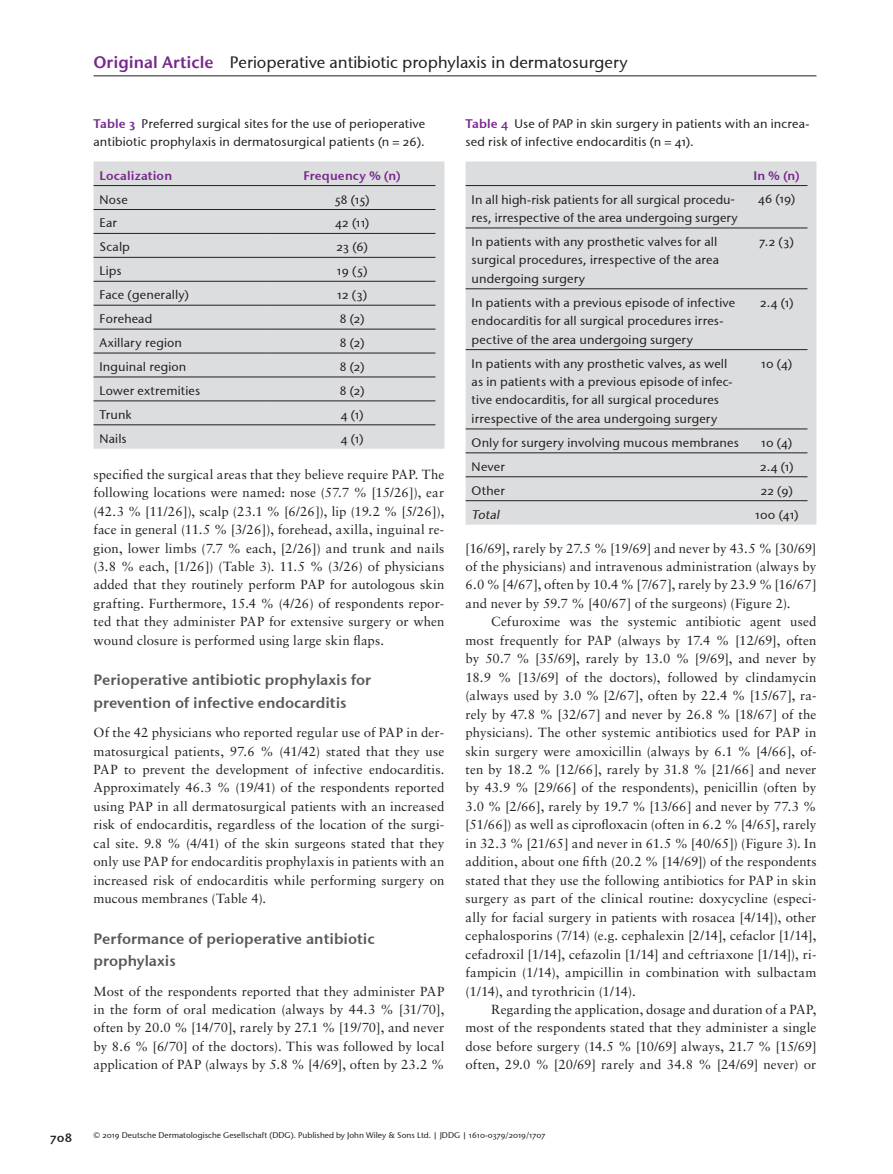
<style>
.page{position:relative;width:893px;height:1174px;background:#fff}
.page>*{position:absolute;margin:0;border:0;box-sizing:border-box;transform-origin:0 0}
.t1{font:16.5px "Stone Sans OSITCTT Medium";color:#231f20}
.t2{font:15px/22.5px "Stone Sans Sem OSITCTT Semi";color:#57585a}
.t3{font:13.2px/18.5px "Sabon";letter-spacing:.005em;color:#231f20;text-align:justify}
.t4{font:12.45px/18.5px "Stone Sans OSITCTT Medium";letter-spacing:.015em;color:#231f20}
.t5{font:12.45px "Stone Sans Sem OSITCTT Semi";letter-spacing:.015em;color:#77278d}
.t6{font:italic 12.45px "Stone Sans OSITCTT Medium";color:#231f20}
.t7{font:12.45px "Stone Sans Sem OSITCTT Semi";color:#231f20}
.t8{font:8.25px "Stone Sans OSITCTT Medium";color:#231f20}
.s1{font-family:"Stone Sans ITC Semi";color:#77278d}
.s2{font-family:"Stone Sans Sem OSITCTT Semi";color:#77278d}
</style>
<div class="page">
<hr style="left:94px;top:76px;width:722px;height:1px;background:#231f20">
<div style="left:94px;top:161px;width:350px;height:288px;background:#dcdddf"></div>
<hr style="left:94px;top:185px;width:175px;height:1px;background:#231f20">
<hr style="left:269px;top:185px;width:166px;height:1px;background:#231f20">
<hr style="left:94px;top:209px;width:175px;height:1px;background:#231f20">
<hr style="left:269px;top:209px;width:166px;height:1px;background:#231f20">
<hr style="left:94px;top:233px;width:175px;height:1px;background:#231f20">
<hr style="left:269px;top:233px;width:166px;height:1px;background:#231f20">
<hr style="left:94px;top:257px;width:175px;height:1px;background:#231f20">
<hr style="left:269px;top:257px;width:166px;height:1px;background:#231f20">
<hr style="left:94px;top:281px;width:175px;height:1px;background:#231f20">
<hr style="left:269px;top:281px;width:166px;height:1px;background:#231f20">
<hr style="left:94px;top:305px;width:175px;height:1px;background:#231f20">
<hr style="left:269px;top:305px;width:166px;height:1px;background:#231f20">
<hr style="left:94px;top:329px;width:175px;height:1px;background:#231f20">
<hr style="left:269px;top:329px;width:166px;height:1px;background:#231f20">
<hr style="left:94px;top:353px;width:175px;height:1px;background:#231f20">
<hr style="left:269px;top:353px;width:166px;height:1px;background:#231f20">
<hr style="left:94px;top:376px;width:175px;height:1px;background:#231f20">
<hr style="left:269px;top:376px;width:166px;height:1px;background:#231f20">
<hr style="left:94px;top:400px;width:175px;height:1px;background:#231f20">
<hr style="left:269px;top:400px;width:166px;height:1px;background:#231f20">
<hr style="left:94px;top:424px;width:175px;height:1px;background:#231f20">
<hr style="left:269px;top:424px;width:166px;height:1px;background:#231f20">
<div style="left:466px;top:161px;width:350px;height:363px;background:#dcdddf"></div>
<hr style="left:466px;top:185px;width:280px;height:1px;background:#231f20">
<hr style="left:746px;top:185px;width:61px;height:1px;background:#231f20">
<hr style="left:466px;top:227px;width:280px;height:1px;background:#231f20">
<hr style="left:746px;top:227px;width:61px;height:1px;background:#231f20">
<hr style="left:466px;top:288px;width:280px;height:1px;background:#231f20">
<hr style="left:746px;top:288px;width:61px;height:1px;background:#231f20">
<hr style="left:466px;top:349px;width:280px;height:1px;background:#231f20">
<hr style="left:746px;top:349px;width:61px;height:1px;background:#231f20">
<hr style="left:466px;top:428px;width:280px;height:1px;background:#231f20">
<hr style="left:746px;top:428px;width:61px;height:1px;background:#231f20">
<hr style="left:466px;top:452px;width:280px;height:1px;background:#231f20">
<hr style="left:746px;top:452px;width:61px;height:1px;background:#231f20">
<hr style="left:466px;top:476px;width:280px;height:1px;background:#231f20">
<hr style="left:746px;top:476px;width:61px;height:1px;background:#231f20">
<hr style="left:466px;top:500px;width:280px;height:1px;background:#231f20">
<hr style="left:746px;top:500px;width:61px;height:1px;background:#231f20">
<p class="t1" style="left:94px;top:52px;width:536px"><span class="s1">Original Article</span> Perioperative antibiotic prophylaxis in dermatosurgery</p>
<p class="t4" style="left:94px;top:114px;width:333px"><span class="s2">Table 3</span> Preferred surgical sites for the use of perioperative antibiotic prophylaxis in dermatosurgical patients (n = 26).</p>
<p class="t5" style="left:100px;top:167px;width:74px">Localization</p>
<p class="t5" style="left:303px;top:167px;width:99px">Frequency % (n)</p>
<p class="t4" style="left:100px;top:190px;width:30px">Nose</p>
<p class="t4" style="left:335px;top:190px;width:37px">58 (15)</p>
<p class="t4" style="left:100px;top:214px;width:19px">Ear</p>
<p class="t4" style="left:335px;top:214px;width:36px">42 (11)</p>
<p class="t4" style="left:100px;top:238px;width:32px">Scalp</p>
<p class="t4" style="left:336px;top:238px;width:33px">23 (6)</p>
<p class="t4" style="left:100px;top:262px;width:24px">Lips</p>
<p class="t4" style="left:337px;top:262px;width:32px">19 (5)</p>
<p class="t4" style="left:100px;top:285px;width:91px">Face (generally)</p>
<p class="t4" style="left:337px;top:285px;width:31px">12 (3)</p>
<p class="t4" style="left:100px;top:309px;width:54px">Forehead</p>
<p class="t4" style="left:340px;top:309px;width:26px">8 (2)</p>
<p class="t4" style="left:100px;top:333px;width:84px">Axillary region</p>
<p class="t4" style="left:340px;top:333px;width:26px">8 (2)</p>
<p class="t4" style="left:100px;top:357px;width:88px">Inguinal region</p>
<p class="t4" style="left:340px;top:357px;width:26px">8 (2)</p>
<p class="t4" style="left:100px;top:381px;width:102px">Lower extremities</p>
<p class="t4" style="left:340px;top:381px;width:26px">8 (2)</p>
<p class="t4" style="left:100px;top:405px;width:34px">Trunk</p>
<p class="t4" style="left:341px;top:405px;width:24px">4 (1)</p>
<p class="t4" style="left:100px;top:429px;width:29px">Nails</p>
<p class="t4" style="left:341px;top:429px;width:24px">4 (1)</p>
<p class="t3" style="left:94px;top:465px;width:352px">specified the surgical areas that they believe require PAP. The following locations were named: nose (57.7 % [15/26]), ear (42.3 % [11/26]), scalp (23.1 % [6/26]), lip (19.2 % [5/26]), face in general (11.5 % [3/26]), forehead, axilla, inguinal re&shy;gion, lower limbs (7.7 % each, [2/26]) and trunk and nails (3.8 % each, [1/26]) (Table 3). 11.5 % (3/26) of physicians added that they routinely perform PAP for autologous skin grafting. Furthermore, 15.4 % (4/26) of respondents repor&shy;ted that they administer PAP for extensive surgery or when wound closure is performed using large skin flaps.</p>
<p class="t2" style="left:94px;top:668px;width:279px">Perioperative antibiotic prophylaxis for prevention of infective endocarditis</p>
<p class="t3" style="left:94px;top:723px;width:352px">Of the 42 physicians who reported regular use of PAP in der&shy;matosurgical patients, 97.6 % (41/42) stated that they use PAP to prevent the development of infective endocarditis.<br>Approximately 46.3 % (19/41) of the respondents reported using PAP in all dermatosurgical patients with an increased risk of endocarditis, regardless of the location of the surgi&shy;cal site. 9.8 % (4/41) of the skin surgeons stated that they only use PAP for endocarditis prophylaxis in patients with an increased risk of endocarditis while performing surgery on mucous membranes (Table 4).</p>
<p class="t2" style="left:94px;top:927px;width:283px">Performance of perioperative antibiotic prophylaxis</p>
<p class="t3" style="left:94px;top:981px;width:352px">Most of the respondents reported that they administer PAP in the form of oral medication (always by 44.3 % [31/70], often by 20.0 % [14/70], rarely by 27.1 % [19/70], and never by 8.6 % [6/70] of the doctors). This was followed by local application of PAP (always by 5.8 % [4/69], often by 23.2 %</p>
<p class="t4" style="left:466px;top:114px;width:345px"><span class="s2">Table 4</span> Use of PAP in skin surgery in patients with an increa&shy;sed risk of infective endocarditis (n = 41).</p>
<p class="t5" style="left:753px;top:167px;width:48px">In % (n)</p>
<p class="t4" style="left:472px;top:190px;width:268px">In all high-risk patients for all surgical procedu&shy;res, irrespective of the area undergoing surgery</p>
<p class="t4" style="left:758px;top:190px;width:39px">46 (19)</p>
<p class="t4" style="left:472px;top:232px;width:249px">In patients with any prosthetic valves for all surgical procedures, irrespective of the area undergoing surgery</p>
<p class="t4" style="left:760px;top:232px;width:36px">7.2 (3)</p>
<p class="t4" style="left:472px;top:293px;width:265px">In patients with a previous episode of infective endocarditis for all surgical procedures irres&shy;pective of the area undergoing surgery</p>
<p class="t4" style="left:760px;top:293px;width:35px">2.4 (1)</p>
<p class="t4" style="left:472px;top:354px;width:262px">In patients with any prosthetic valves, as well as in patients with a previous episode of infec&shy;tive endocarditis, for all surgical procedures irrespective of the area undergoing surgery</p>
<p class="t4" style="left:761px;top:354px;width:33px">10 (4)</p>
<p class="t4" style="left:472px;top:433px;width:269px">Only for surgery involving mucous membranes</p>
<p class="t4" style="left:761px;top:433px;width:33px">10 (4)</p>
<p class="t4" style="left:472px;top:457px;width:35px">Never</p>
<p class="t4" style="left:760px;top:457px;width:35px">2.4 (1)</p>
<p class="t4" style="left:472px;top:481px;width:35px">Other</p>
<p class="t4" style="left:761px;top:481px;width:34px">22 (9)</p>
<p class="t6" style="left:472px;top:507px;width:32px">Total</p>
<p class="t4" style="left:755px;top:505px;width:45px">100 (41)</p>
<p class="t3" style="left:466px;top:538px;width:352px">[16/69], rarely by 27.5 % [19/69] and never by 43.5 % [30/69] of the physicians) and intravenous administration (always by 6.0 % [4/67], often by 10.4 % [7/67], rarely by 23.9 % [16/67] and never by 59.7 % [40/67] of the surgeons) (Figure 2).</p>
<p class="t3" style="left:466px;top:612px;width:352px;text-indent:26px">Cefuroxime was the systemic antibiotic agent used most frequently for PAP (always by 17.4 % [12/69], often by 50.7 % [35/69], rarely by 13.0 % [9/69], and never by 18.9 % [13/69] of the doctors), followed by clindamycin (always used by 3.0 % [2/67], often by 22.4 % [15/67], ra&shy;rely by 47.8 % [32/67] and never by 26.8 % [18/67] of the physicians). The other systemic antibiotics used for PAP in skin surgery were amoxicillin (always by 6.1 % [4/66], of&shy;ten by 18.2 % [12/66], rarely by 31.8 % [21/66] and never by 43.9 % [29/66] of the respondents), penicillin (often by 3.0 % [2/66], rarely by 19.7 % [13/66] and never by 77.3 % [51/66]) as well as ciprofloxacin (often in 6.2 % [4/65], rarely in 32.3 % [21/65] and never in 61.5 % [40/65]) (Figure 3). In addition, about one fifth (20.2 % [14/69]) of the respondents stated that they use the following antibiotics for PAP in skin surgery as part of the clinical routine: doxycycline (especi&shy;ally for facial surgery in patients with rosacea [4/14]), other cephalosporins (7/14) (e.g. cephalexin [2/14], cefaclor [1/14], cefadroxil [1/14], cefazolin [1/14] and ceftriaxone [1/14]), ri&shy;fampicin (1/14), ampicillin in combination with sulbactam (1/14), and tyrothricin (1/14).</p>
<p class="t3" style="left:466px;top:1000px;width:352px;text-indent:26px">Regarding the application, dosage and duration of a PAP, most of the respondents stated that they administer a single dose before surgery (14.5 % [10/69] always, 21.7 % [15/69] often, 29.0 % [20/69] rarely and 34.8 % [24/69] never) or</p>
<p class="t7" style="left:51px;top:1130px;width:23px">708</p>
<p class="t8" style="left:94px;top:1130px;width:453px">© 2019 Deutsche Dermatologische Gesellschaft (DDG). Published by John Wiley &amp; Sons Ltd. | JDDG | 1610-0379/2019/1707</p>
</div>
